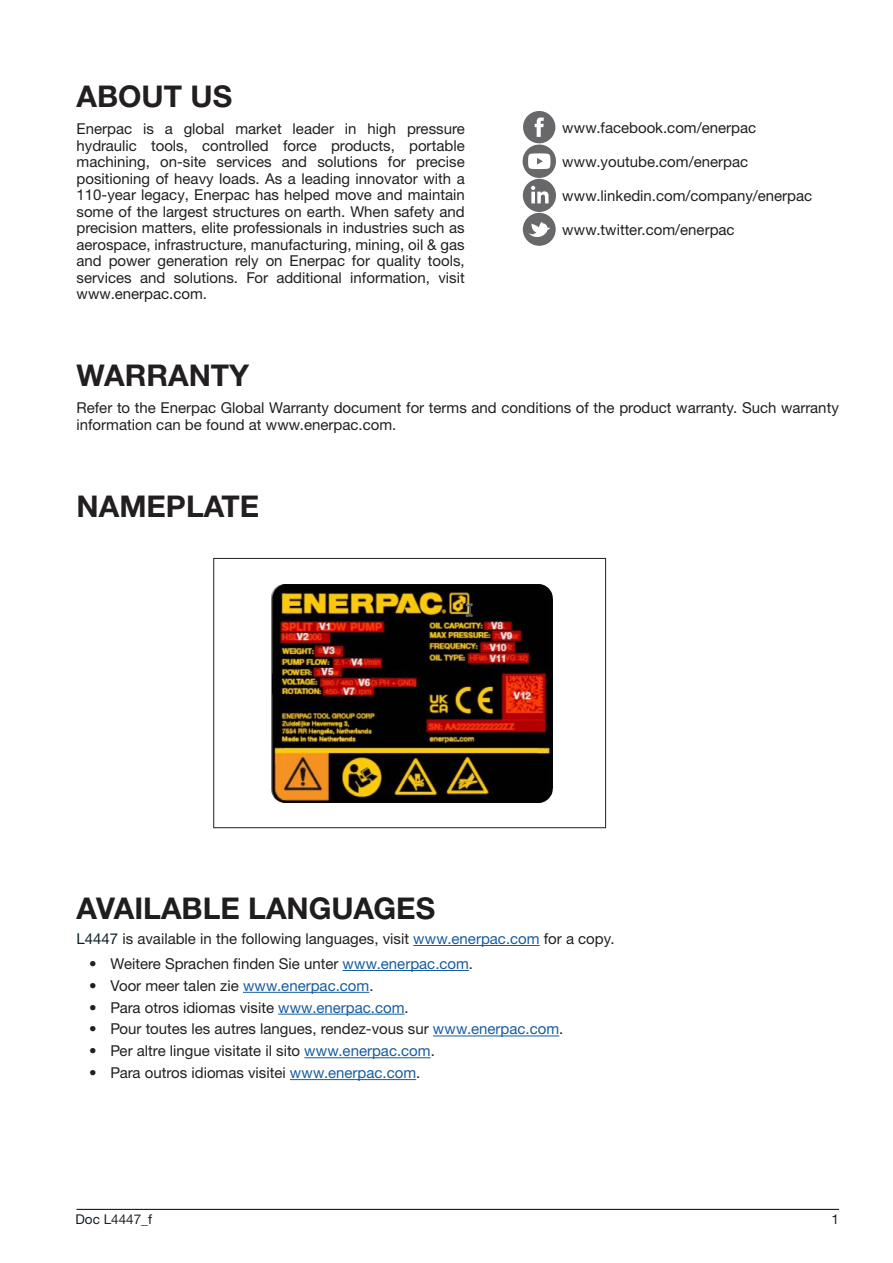
<style>
.page{position:relative;width:893px;height:1263px;background:#fff}
.page>*{position:absolute;margin:0;border:0;box-sizing:border-box;transform-origin:0 0}
.Section_Heading__NN{font:700 30px "Helvetica Neue LTW1 G";color:#231f20}
._3e_-_Body_Text{font:700 30px "Helvetica Neue LTW1 G";color:#201d1e}
._3e_-_Body_Text-2{font:15px/16.5px "Helvetica Neue LTW1 G";color:#231f20;text-align:justify}
.t1{font:13.5px "Helvetica Neue LTW1 G";color:#122229}
.t2{font:13.5px "Helvetica Neue LTW1 G";color:#231f20}
.s1{color:#0c2127}
.s2{color:#175d9e}
.s3{color:#202826}
</style>
<div class="page">
<hr style="left:77px;top:1209px;width:762px;height:1px;background:#000">
<hr style="left:413px;top:945px;width:127px;height:1px;background:#175d9e">
<hr style="left:343px;top:970px;width:126px;height:1px;background:#175d9e">
<hr style="left:243px;top:992px;width:126px;height:1px;background:#175d9e">
<hr style="left:278px;top:1014px;width:127px;height:1px;background:#175d9e">
<hr style="left:433px;top:1035px;width:126px;height:1px;background:#175d9e">
<hr style="left:304px;top:1057px;width:127px;height:1px;background:#175d9e">
<hr style="left:290px;top:1079px;width:126px;height:1px;background:#175d9e">
<svg style="left:523px;top:111px;width:33px;height:135px"></svg>
<img style="left:271px;top:584px;width:281px;height:218px">
<div style="left:213px;top:558px;width:393px;height:270px;border:1px solid #231f20"></div>
<p class="Section_Heading__NN" style="left:77px;top:78px;width:157px">ABOUT US</p>
<p class="_3e_-_Body_Text-2" style="left:77px;top:120px;width:390px">Enerpac is a global market leader in high pressure hydraulic tools, controlled force products, portable machining, on-site services and solutions for precise positioning of heavy loads. As a leading innovator with a 110-year legacy, Enerpac has helped move and maintain some of the largest structures on earth. When safety and precision matters, elite professionals in industries such as aerospace, infrastructure, manufacturing, mining, oil &amp; gas and power generation rely on Enerpac for quality tools, services and solutions. For additional information, visit www.enerpac.com.</p>
<p class="_3e_-_Body_Text-2" style="left:562px;top:119px;width:195px">www.facebook.com/enerpac</p>
<p class="_3e_-_Body_Text-2" style="left:562px;top:153px;width:187px">www.youtube.com/enerpac</p>
<p class="_3e_-_Body_Text-2" style="left:562px;top:187px;width:251px">www.linkedin.com/company/enerpac</p>
<p class="_3e_-_Body_Text-2" style="left:562px;top:221px;width:174px">www.twitter.com/enerpac</p>
<p class="Section_Heading__NN" style="left:77px;top:357px;width:174px">WARRANTY</p>
<p class="_3e_-_Body_Text-2" style="left:77px;top:399px;width:764px">Refer to the Enerpac Global Warranty document for terms and conditions of the product warranty. Such warranty information can be found at www.enerpac.com.</p>
<p class="Section_Heading__NN" style="left:77px;top:488px;width:184px">NAMEPLATE</p>
<p class="_3e_-_Body_Text" style="left:77px;top:890px;width:360px">AVAILABLE LANGUAGES</p>
<p class="_3e_-_Body_Text-2" style="left:77px;top:930px;width:540px"><span class="s1">L4447</span> is available in the following languages, visit <span class="s2">www.enerpac.com</span> for a copy.</p>
<p class="_3e_-_Body_Text-2" style="left:89px;top:955px;width:385px">• Weitere Sprachen finden Sie unter <span class="s2">www.enerpac.com</span>.</p>
<p class="_3e_-_Body_Text-2" style="left:89px;top:977px;width:286px">• Voor meer talen zie <span class="s2">www.enerpac.com</span>.</p>
<p class="_3e_-_Body_Text-2" style="left:89px;top:999px;width:321px">• Para otros idiomas visite <span class="s2">www.enerpac.com</span>.</p>
<p class="_3e_-_Body_Text-2" style="left:89px;top:1021px;width:476px">• Pour toutes les autres langues, rendez-vous sur <span class="s2">www.enerpac.com</span>.</p>
<p class="_3e_-_Body_Text-2" style="left:89px;top:1042px;width:347px">• Per altre lingue visitate il sito <span class="s2">www.enerpac.com</span>.</p>
<p class="_3e_-_Body_Text-2" style="left:89px;top:1064px;width:333px">• Para outros idiomas visitei <span class="s2">www.enerpac.com</span>.</p>
<p class="t1" style="left:75px;top:1210px;width:78px">Doc <span class="s3">L4447</span>_f</p>
<p class="t2" style="left:831px;top:1210px;width:9px">1</p>
</div>
